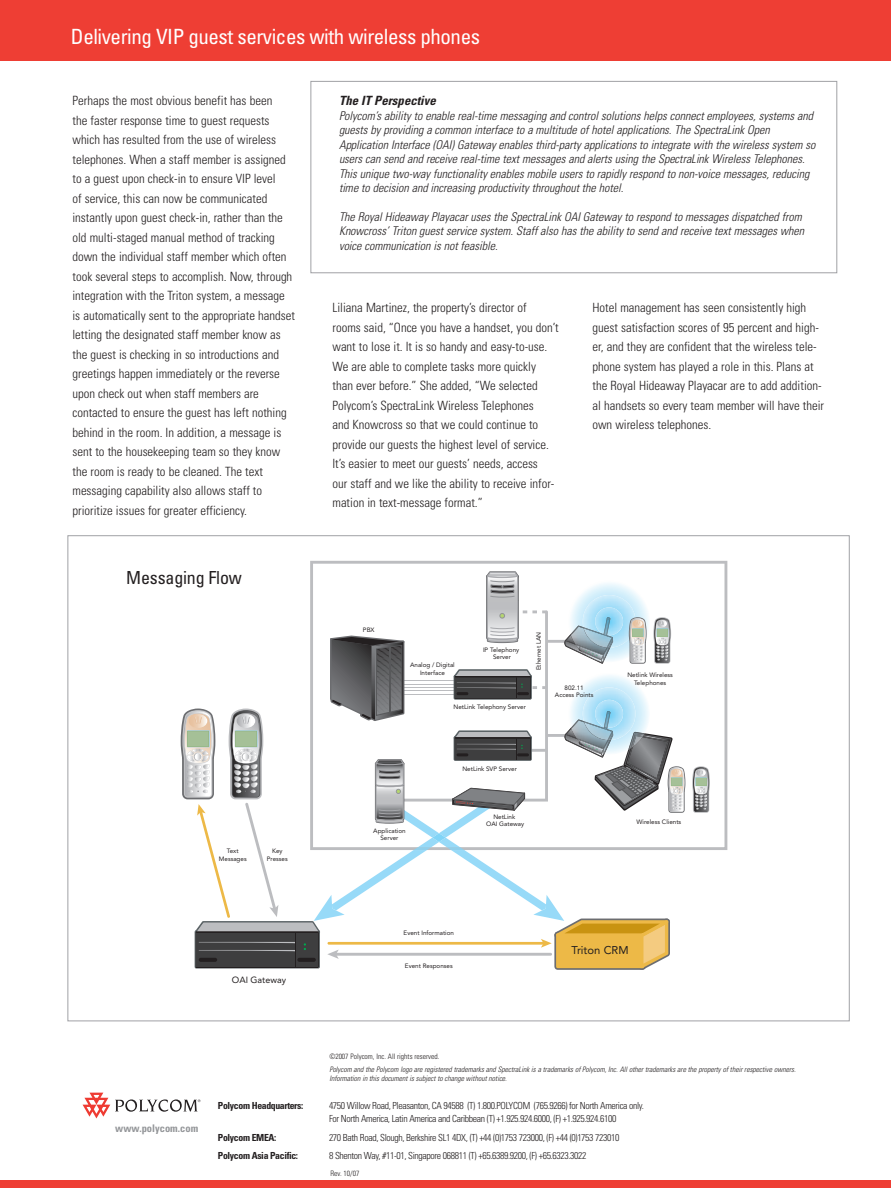
<style>
.page{position:relative;width:891px;height:1188px;background:#fff}
.page>*{position:absolute;margin:0;border:0;box-sizing:border-box;transform-origin:0 0}
.t1{font:condensed 21px "Univers";letter-spacing:-.02em;color:#fff}
.t2{font:condensed 18px "Univers";letter-spacing:-.01em;color:#231f20}
.t3{font:300 condensed 12.75px/19.5px "Univers";color:#231f20}
.t4{font:italic 700 condensed 12.75px "Univers";color:#231f20}
.t5{font:italic 300 condensed 12px/14.4px "Univers";color:#231f20}
.t6{font:11.25px "Avenir";color:#231f20}
.t7{font:700 condensed 10.5px "Univers";color:#939598}
.t8{font:300 condensed 9.75px/12.8px "Univers";letter-spacing:-.035em;color:#231f20}
.t9{font:700 condensed 9.75px "Univers";letter-spacing:-.035em;color:#231f20}
.t10{font:9px "Avenir";color:#231f20}
.t11{font:italic 300 condensed 7.5px/9px "Univers";color:#231f20}
.t12{font:300 condensed 7.5px "Univers";color:#231f20}
.t13{font:6.3px/7.2px "Avenir";color:#231f20;text-align:center}
</style>
<div class="page">
<svg style="left:83px;top:1093px;width:117px;height:25px"></svg>
<div style="left:0;top:1180px;width:891px;height:8px;background:#ee3e34"></div>
<div style="left:310px;top:81px;width:527px;height:192px;border:1px solid #a0a1a5"></div>
<div style="left:0;top:0;width:891px;height:61px;background:#ee3e34"></div>
<svg style="left:310px;top:561px;width:417px;height:289px"></svg>
<svg style="left:692px;top:766px;width:18px;height:47px"></svg>
<svg style="left:181px;top:571px;width:504px;height:399px"></svg>
<hr style="left:455px;top:676px;width:76px;height:1px;background:#231f20">
<h1 class="t1" style="left:71px;top:29px;width:411px">Delivering VIP guest services with wireless phones</h1>
<p class="t3" style="left:72px;top:92px;width:224px">Perhaps the most obvious benefit has been<br>the faster response time to guest requests which has resulted from the use of wireless telephones. When a staff member is assigned to a guest upon check-in to ensure VIP level<br>of service, this can now be communicated instantly upon guest check-in, rather than the old multi-staged manual method of tracking down the individual staff member which often took several steps to accomplish. Now, through integration with the Triton system, a message is automatically sent to the appropriate handset letting the designated staff member know as the guest is checking in so introductions and greetings happen immediately or the reverse upon check out when staff members are contacted to ensure the guest has left nothing behind in the room. In addition, a message is sent to the housekeeping team so they know the room is ready to be cleaned. The text messaging capability also allows staff to prioritize issues for greater efficiency.</p>
<h2 class="t2" style="left:126px;top:571px;width:117px">Messaging Flow</h2>
<p class="t13" style="left:219px;top:848px;width:29px">Text<br>Messages</p>
<p class="t13" style="left:267px;top:848px;width:22px">Key<br>Presses</p>
<p class="t10" style="left:232px;top:976px;width:56px">OAI Gateway</p>
<p class="t4" style="left:339px;top:96px;width:98px">The IT Perspective</p>
<p class="t5" style="left:339px;top:110px;width:478px">Polycom’s ability to enable real-time messaging and control solutions helps connect employees, systems and guests by providing a common interface to a multitude of hotel applications. The SpectraLink Open Application Interface (OAI) Gateway enables third-party applications to integrate with the wireless system so users can send and receive real-time text messages and alerts using the SpectraLink Wireless Telephones.<br>This unique two-way functionality enables mobile users to rapidly respond to non-voice messages, reducing time to decision and increasing productivity throughout the hotel.</p>
<p class="t5" style="left:339px;top:210px;width:467px">The Royal Hideaway Playacar uses the SpectraLink OAI Gateway to respond to messages dispatched from<br>Knowcross’ Triton guest service system. Staff also has the ability to send and receive text messages when voice communication is not feasible.</p>
<p class="t3" style="left:332px;top:299px;width:228px">Liliana Martinez, the property’s director of<br>rooms said, “Once you have a handset, you don’t want to lose it. It is so handy and easy-to-use.<br>We are able to complete tasks more quickly than ever before.” She added, “We selected Polycom’s SpectraLink Wireless Telephones<br>and Knowcross so that we could continue to provide our guests the highest level of service.<br>It’s easier to meet our guests’ needs, access<br>our staff and we like the ability to receive infor&shy;mation in text-message format.”</p>
<p class="t3" style="left:592px;top:299px;width:233px">Hotel management has seen consistently high guest satisfaction scores of 95 percent and high&shy;er, and they are confident that the wireless tele&shy;phone system has played a role in this. Plans at the Royal Hideaway Playacar are to add addition&shy;al handsets so every team member will have their own wireless telephones.</p>
<p class="t13" style="left:363px;top:627px;width:13px">PBX</p>
<p class="t13" style="left:410px;top:662px;width:46px">Analog / Digital<br>Interface</p>
<p class="t13" style="left:483px;top:647px;width:38px">IP Telephony<br>Server</p>
<p class="t13" style="left:536px;top:670px;width:40px;rotate:-90deg">Ethernet LAN</p>
<p class="t13" style="left:453px;top:704px;width:74px">NetLink Telephony Server</p>
<p class="t13" style="left:555px;top:684px;width:40px">802.11<br>Access Points</p>
<p class="t13" style="left:373px;top:827px;width:34px">Application<br>Server</p>
<p class="t13" style="left:462px;top:765px;width:56px">NetLink SVP Server</p>
<p class="t13" style="left:486px;top:813px;width:39px">NetLink<br>OAI Gateway</p>
<p class="t13" style="left:627px;top:672px;width:47px">Netlink Wireless<br>Telephones</p>
<p class="t13" style="left:637px;top:818px;width:46px">Wireless Clients</p>
<p class="t13" style="left:404px;top:930px;width:52px">Event Information</p>
<p class="t13" style="left:405px;top:963px;width:49px">Event Responses</p>
<p class="t6" style="left:572px;top:946px;width:59px">Triton CRM</p>
<p class="t12" style="left:329px;top:1054px;width:112px">©2007 Polycom, Inc. All rights reserved.</p>
<p class="t11" style="left:329px;top:1066px;width:468px">Polycom and the Polycom logo are registered trademarks and SpectraLink is a trademarks of Polycom, Inc. All other trademarks are the property of their respective owners.<br>Information in this document is subject to change without notice.</p>
<p class="t7" style="left:115px;top:1124px;width:85px">www.polycom.com</p>
<p class="t9" style="left:218px;top:1102px;width:87px">Polycom Headquarters:</p>
<p class="t8" style="left:329px;top:1100px;width:317px">4750 Willow Road, Pleasanton, CA 94588 (T) 1.800.POLYCOM (765.9266) for North America only.<br>For North America, Latin America and Caribbean (T) +1.925.924.6000, (F) +1.925.924.6100</p>
<p class="t9" style="left:218px;top:1134px;width:60px">Polycom EMEA:</p>
<p class="t8" style="left:329px;top:1132px;width:292px">270 Bath Road, Slough, Berkshire SL1 4DX, (T) +44 (0)1753 723000, (F) +44 (0)1753 723010</p>
<p class="t9" style="left:218px;top:1152px;width:82px">Polycom Asia Pacific:</p>
<p class="t8" style="left:329px;top:1150px;width:259px">8 Shenton Way, #11-01, Singapore 068811 (T) +65.6389.9200, (F) +65.6323.3022</p>
<p class="t12" style="left:331px;top:1170px;width:30px">Rev. 10/07</p>
</div>
